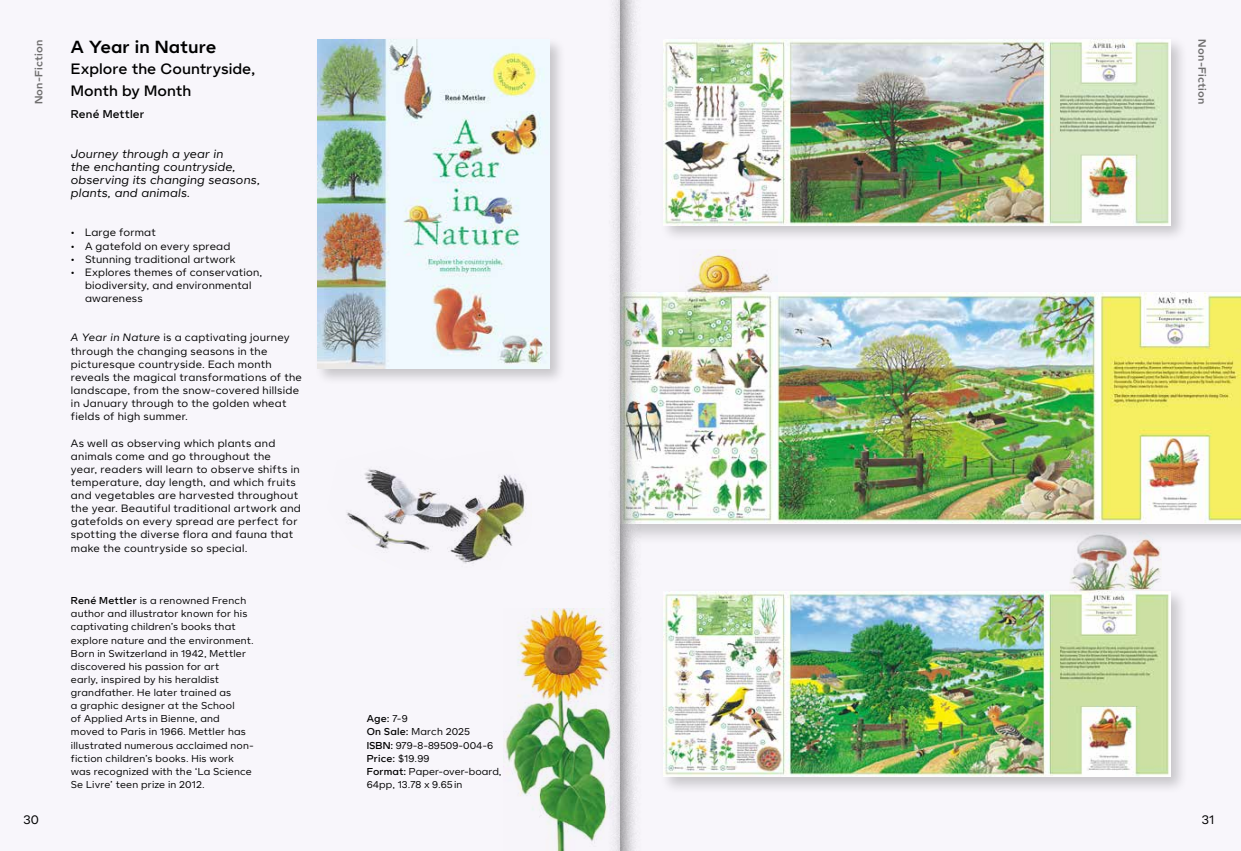
<style>
.page{position:relative;width:1241px;height:851px;background:#fff}
.page>*{position:absolute;margin:0;border:0;box-sizing:border-box;transform-origin:0 0}
.t1{font:17.5px "Forno Standard Bold";letter-spacing:.005em;color:#000}
.t2{font:15px/21.2px "Forno Standard Medium";color:#000}
.t3{font:12.5px "Forno Standard Regular";color:#000}
.t4{font:11.88px/13.1px "Forno Standard Italic";letter-spacing:.015em;color:#000}
.t5{font:11.25px "Forno Standard Medium";letter-spacing:.015em;color:#000}
.t6{font:10.62px/13.1px "Forno Standard Regular";letter-spacing:.025em;color:#000}
.t7{font:10.62px "Forno Standard Bold";letter-spacing:.015em;color:#706f6f}
.t8{font:10px/13.1px "Forno Standard Regular";letter-spacing:.02em;color:#000}
.t9{font:10px "Forno Standard Medium";letter-spacing:.005em;color:#000}
.s1{font-family:"Forno Standard Italic"}
.s2{font-family:"Forno Standard Medium"}
.s3{font-family:"Forno Standard Regular"}
</style>
<div class="page">
<div style="left:0;top:0;width:1240px;height:850px;background:#f8f6fb"></div>
<div style="left:314px;top:36px;width:252px;height:349px;background:#000;opacity:.2"></div>
<img style="left:317px;top:40px;width:232px;height:329px">
<img style="left:503px;top:608px;width:104px;height:242px">
<img style="left:346px;top:469px;width:180px;height:95px">
<div style="left:619px;top:0;width:621px;height:850px;background:#000;opacity:.5"></div>
<p class="t7" style="left:33px;top:104px;width:67px;rotate:-90deg">Non-Fiction</p>
<p class="t7" style="left:1208px;top:39px;width:67px;rotate:90deg">Non-Fiction</p>
<h1 class="t1" style="left:71px;top:37px;width:147px">A Year in Nature</h1>
<h2 class="t2" style="left:71px;top:59px;width:186px">Explore the Countryside,<br>Month by Month</h2>
<p class="t5" style="left:71px;top:106px;width:75px">René Mettler</p>
<p class="t4" style="left:71px;top:147px;width:191px">Journey through a year in<br>the enchanting countryside, observing its changing seasons, plants, and animals.</p>
<p class="t6" style="left:71px;top:226px;width:86px">• Large format</p>
<p class="t6" style="left:71px;top:240px;width:161px">• A gatefold on every spread</p>
<p class="t6" style="left:71px;top:253px;width:166px">• Stunning traditional artwork</p>
<p class="t6" style="left:85px;top:266px;width:179px;text-indent:-14px">• Explores themes of conservation, biodiversity, and environmental awareness</p>
<p class="t6" style="left:71px;top:331px;width:232px"><span class="s1">A Year in Nature</span> is a captivating journey through the changing seasons in the picturesque countryside. Each month reveals the magical transformations of the landscape, from the snow-covered hillside in January through to the golden wheat fields of high summer.</p>
<p class="t6" style="left:71px;top:436px;width:231px">As well as observing which plants and animals come and go throughout the<br>year, readers will learn to observe shifts in temperature, day length, and which fruits and vegetables are harvested throughout the year. Beautiful traditional artwork and gatefolds on every spread are perfect for spotting the diverse flora and fauna that make the countryside so special.</p>
<p class="t8" style="left:71px;top:594px;width:184px"><span class="s2">René Mettler</span> is a renowned French author and illustrator known for his captivating children’s books that explore nature and the environment.<br>Born in Switzerland in 1942, Mettler discovered his passion for art<br>early, inspired by his heraldist grandfather. He later trained as<br>a graphic designer at the School<br>of Applied Arts in Bienne, and moved to Paris in 1966. Mettler has illustrated numerous acclaimed non&shy;fiction children’s books. His work was recognized with the ‘La Science Se Livre’ teen prize in 2012.</p>
<p class="t9" style="left:367px;top:711px;width:42px">Age: <span class="s3">7-9</span></p>
<p class="t8" style="left:367px;top:725px;width:128px"><span class="s2">On Sale:</span> March 2025<br><span class="s2">ISBN:</span> 979-8-89509-004-6</p>
<p class="t9" style="left:367px;top:750px;width:64px">Price: <span class="s3">$19.99</span></p>
<p class="t8" style="left:367px;top:765px;width:136px"><span class="s2">Format:</span> Paper-over-board,<br>64pp, 13.78 x 9.65 in</p>
<p class="t3" style="left:23px;top:810px;width:17px">30</p>
<p class="t3" style="left:1201px;top:810px;width:14px">31</p>
</div>
